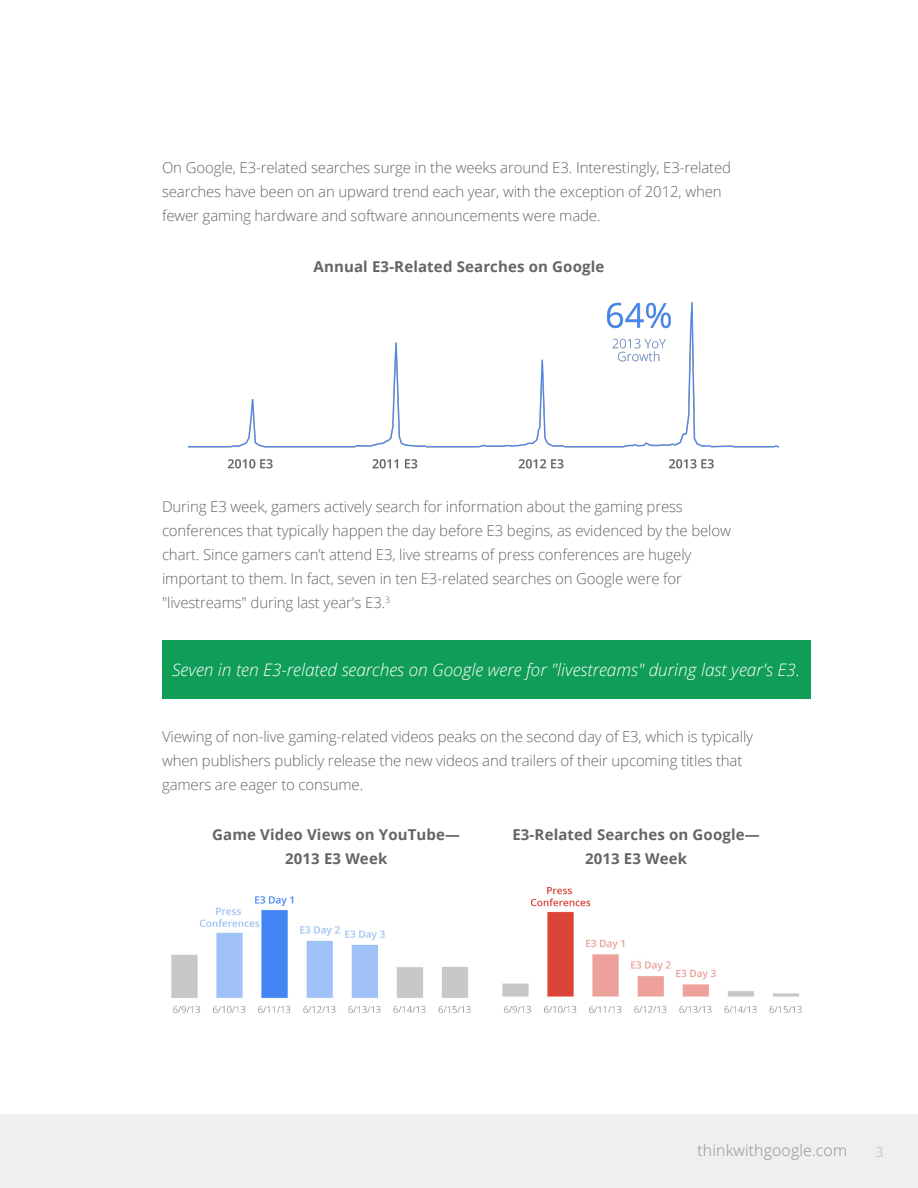
<style>
.page{position:relative;width:918px;height:1188px;background:#fff}
.page>*{position:absolute;margin:0;border:0;box-sizing:border-box;transform-origin:0 0}
.t1{font:italic 300 17.25px "Open Sans";color:#fff}
.t2{font:300 15.75px "Open Sans";letter-spacing:.01em;color:#909090}
.Body_Copy{font:300 15px/24px "Open Sans";letter-spacing:-.01em;color:#656565}
.Body_Copy-2{font:700 15px/24px "Open Sans";letter-spacing:.01em;color:#656565;text-align:center}
.t3{font:14.25px "Open Sans";color:#c9c9c9}
</style>
<div class="page">
<img style="left:189px;top:302px;width:589px;height:167px">
<img style="left:502px;top:886px;width:300px;height:127px">
<img style="left:171px;top:896px;width:300px;height:117px">
<div style="left:162px;top:640px;width:648px;height:59px;background:#0f9d58"></div>
<div style="left:0;top:1114px;width:918px;height:74px;background:#f0eff0"></div>
<p class="Body_Copy" style="left:162px;top:156px;width:571px">On Google, E3-related searches surge in the weeks around E3. Interestingly, E3-related searches have been on an upward trend each year, with the exception of 2012, when fewer gaming hardware and software announcements were made.</p>
<p class="Body_Copy-2" style="left:314px;top:255px;width:292px">Annual E3-Related Searches on Google</p>
<p class="Body_Copy" style="left:162px;top:495px;width:570px">During E3 week, gamers actively search for information about the gaming press conferences that typically happen the day before E3 begins, as evidenced by the below chart. Since gamers can’t attend E3, live streams of press conferences are hugely</p>
<p class="Body_Copy" style="left:162px;top:567px;width:522px">important to them. In fact, seven in ten E3-related searches on Google were for "livestreams" during last year's E3.<sup>3</sup></p>
<p class="t1" style="left:172px;top:658px;width:630px">Seven in ten E3-related searches on Google were for "livestreams" during last year's E3.</p>
<p class="Body_Copy" style="left:162px;top:724px;width:593px">Viewing of non-live gaming-related videos peaks on the second day of E3, which is typically when publishers publicly release the new videos and trailers of their upcoming titles that gamers are eager to consume.</p>
<p class="Body_Copy-2" style="left:512px;top:822px;width:249px">E3-Related Searches on Google—<br>2013 E3 Week</p>
<p class="Body_Copy-2" style="left:212px;top:822px;width:250px">Game Video Views on YouTube—<br>2013 E3 Week</p>
<p class="t2" style="left:698px;top:1140px;width:151px">thinkwithgoogle.com</p>
<p class="t3" style="left:876px;top:1142px;width:10px">3</p>
</div>
